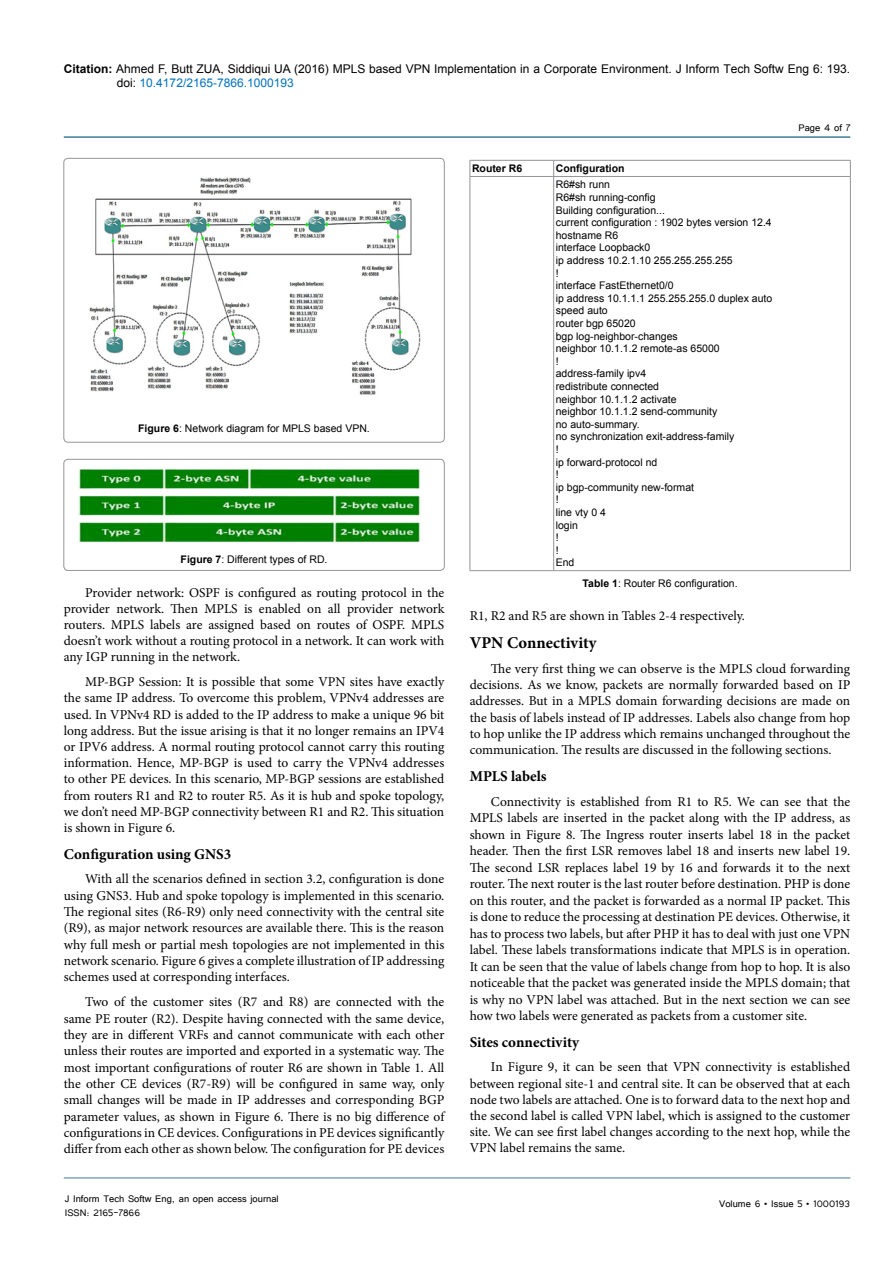
<style>
.page{position:relative;width:893px;height:1263px;background:#fff}
.page>*{position:absolute;margin:0;border:0;box-sizing:border-box;transform-origin:0 0}
.t1{font:700 16.5px "Minion Pro";color:#000}
.t2{font:700 15px "Minion Pro";color:#000}
.t3{font:13.5px/16.2px "Minion Pro";color:#000;text-align:justify}
.t4{font:12px/14.4px "Arial";color:#000}
.t5{font:12px/14.4px "Tunga";color:#000}
.t6{font:10.5px/12.6px "Arial";color:#000}
.t7{font:700 10.5px "Arial";color:#000}
.s1{font-weight:700}
.s2{color:#0072bc}
</style>
<div class="page">
<hr style="left:64px;top:1178px;width:786px;height:1px;background:#3e7c94">
<hr style="left:64px;top:136px;width:786px;height:2px;background:#3e7c94">
<img style="left:89px;top:177px;width:332px;height:218px">
<div style="left:64px;top:158px;width:380px;height:284px;border:1px solid #939598;border-radius:4px"></div>
<img style="left:78px;top:467px;width:343px;height:76px">
<div style="left:64px;top:459px;width:380px;height:111px;border:1px solid #939598;border-radius:4px"></div>
<hr style="left:470px;top:160px;width:84px;height:1px;background:#939598">
<svg style="left:470px;top:160px;width:1px;height:16px"></svg>
<hr style="left:554px;top:160px;width:296px;height:1px;background:#939598">
<svg style="left:553px;top:160px;width:1px;height:16px"></svg>
<svg style="left:850px;top:160px;width:1px;height:16px"></svg>
<hr style="left:470px;top:176px;width:84px;height:1px;background:#939598">
<hr style="left:470px;top:176px;width:1px;height:395px;background:#939598">
<hr style="left:554px;top:176px;width:296px;height:1px;background:#939598">
<hr style="left:553px;top:176px;width:1px;height:395px;background:#939598">
<hr style="left:850px;top:176px;width:1px;height:395px;background:#939598">
<hr style="left:470px;top:570px;width:84px;height:1px;background:#939598">
<hr style="left:554px;top:570px;width:296px;height:1px;background:#939598">
<p class="t4" style="left:117px;top:61px;width:735px;text-indent:-53px"><span class="s1">Citation:</span> Ahmed F, Butt ZUA, Siddiqui UA (2016) MPLS based VPN Implementation in a Corporate Environment. J Inform Tech Softw Eng 6: 193. doi: <span class="s2">10.4172/2165-7866.1000193</span></p>
<p class="t5" style="left:798px;top:119px;width:53px">Page 4 of 7</p>
<p class="t6" style="left:138px;top:422px;width:233px"><span class="s1">Figure 6</span>: Network diagram for MPLS based VPN.</p>
<p class="t6" style="left:181px;top:553px;width:148px"><span class="s1">Figure 7</span>: Different types of RD.</p>
<p class="t3" style="left:64px;top:584px;width:382px;text-indent:21px">Provider network: OSPF is configured as routing protocol in the provider network. Then MPLS is enabled on all provider network routers. MPLS labels are assigned based on routes of OSPF. MPLS doesn’t work without a routing protocol in a network. It can work with any IGP running in the network.</p>
<p class="t3" style="left:64px;top:674px;width:382px;text-indent:21px">MP-BGP Session: It is possible that some VPN sites have exactly the same IP address. To overcome this problem, VPNv4 addresses are used. In VPNv4 RD is added to the IP address to make a unique 96 bit long address. But the issue arising is that it no longer remains an IPV4 or IPV6 address. A normal routing protocol cannot carry this routing information. Hence, MP-BGP is used to carry the VPNv4 addresses to other PE devices. In this scenario, MP-BGP sessions are established from routers R1 and R2 to router R5. As it is hub and spoke topology, we don’t need MP-BGP connectivity between R1 and R2. This situation is shown in Figure 6.</p>
<p class="t2" style="left:64px;top:843px;width:169px">Configuration using GNS3</p>
<p class="t3" style="left:64px;top:871px;width:382px;text-indent:21px">With all the scenarios defined in section 3.2, configuration is done using GNS3. Hub and spoke topology is implemented in this scenario.<br>The regional sites (R6-R9) only need connectivity with the central site (R9), as major network resources are available there. This is the reason why full mesh or partial mesh topologies are not implemented in this network scenario. Figure 6 gives a complete illustration of IP addressing schemes used at corresponding interfaces.</p>
<p class="t3" style="left:64px;top:994px;width:382px;text-indent:21px">Two of the customer sites (R7 and R8) are connected with the same PE router (R2). Despite having connected with the same device, they are in different VRFs and cannot communicate with each other unless their routes are imported and exported in a systematic way. The most important configurations of router R6 are shown in Table 1. All the other CE devices (R7-R9) will be configured in same way, only small changes will be made in IP addresses and corresponding BGP parameter values, as shown in Figure 6. There is no big difference of configurations in CE devices. Configurations in PE devices significantly differ from each other as shown below. The configuration for PE devices</p>
<p class="t5" style="left:65px;top:1190px;width:215px">J Inform Tech Softw Eng, an open access journal<br>ISSN: 2165-7866</p>
<p class="t7" style="left:472px;top:162px;width:52px">Router R6</p>
<p class="t7" style="left:556px;top:162px;width:70px">Configuration</p>
<p class="t6" style="left:556px;top:178px;width:218px">R6#sh runn<br>R6#sh running-config<br>Building configuration...<br>current configuration : 1902 bytes version 12.4 hostname R6<br>interface Loopback0<br>ip address 10.2.1.10 255.255.255.255<br>!<br>interface FastEthernet0/0<br>ip address 10.1.1.1 255.255.255.0 duplex auto speed auto<br>router bgp 65020<br>bgp log-neighbor-changes<br>neighbor 10.1.1.2 remote-as 65000<br>!<br>address-family ipv4<br>redistribute connected<br>neighbor 10.1.1.2 activate<br>neighbor 10.1.1.2 send-community<br>no auto-summary.<br>no synchronization exit-address-family<br>!<br>ip forward-protocol nd<br>!<br>ip bgp-community new-format<br>!<br>line vty 0 4<br>login<br>!<br>!<br>End</p>
<p class="t6" style="left:583px;top:577px;width:157px"><span class="s1">Table 1</span>: Router R6 configuration.</p>
<p class="t3" style="left:470px;top:608px;width:277px">R1, R2 and R5 are shown in Tables 2-4 respectively.</p>
<p class="t1" style="left:470px;top:631px;width:128px">VPN Connectivity</p>
<p class="t3" style="left:470px;top:661px;width:382px;text-indent:21px">The very first thing we can observe is the MPLS cloud forwarding decisions. As we know, packets are normally forwarded based on IP addresses. But in a MPLS domain forwarding decisions are made on the basis of labels instead of IP addresses. Labels also change from hop to hop unlike the IP address which remains unchanged throughout the communication. The results are discussed in the following sections.</p>
<p class="t2" style="left:470px;top:765px;width:79px">MPLS labels</p>
<p class="t3" style="left:470px;top:793px;width:382px;text-indent:21px">Connectivity is established from R1 to R5. We can see that the MPLS labels are inserted in the packet along with the IP address, as shown in Figure 8. The Ingress router inserts label 18 in the packet header. Then the first LSR removes label 18 and inserts new label 19.<br>The second LSR replaces label 19 by 16 and forwards it to the next router. The next router is the last router before destination. PHP is done on this router, and the packet is forwarded as a normal IP packet. This is done to reduce the processing at destination PE devices. Otherwise, it has to process two labels, but after PHP it has to deal with just one VPN label. These labels transformations indicate that MPLS is in operation.<br>It can be seen that the value of labels change from hop to hop. It is also noticeable that the packet was generated inside the MPLS domain; that is why no VPN label was attached. But in the next section we can see how two labels were generated as packets from a customer site.</p>
<p class="t2" style="left:470px;top:1031px;width:111px">Sites connectivity</p>
<p class="t3" style="left:470px;top:1059px;width:382px;text-indent:21px">In Figure 9, it can be seen that VPN connectivity is established between regional site-1 and central site. It can be observed that at each node two labels are attached. One is to forward data to the next hop and the second label is called VPN label, which is assigned to the customer site. We can see first label changes according to the next hop, while the VPN label remains the same.</p>
<p class="t5" style="left:719px;top:1196px;width:132px">Volume 6 • Issue 5 • 1000193</p>
</div>
